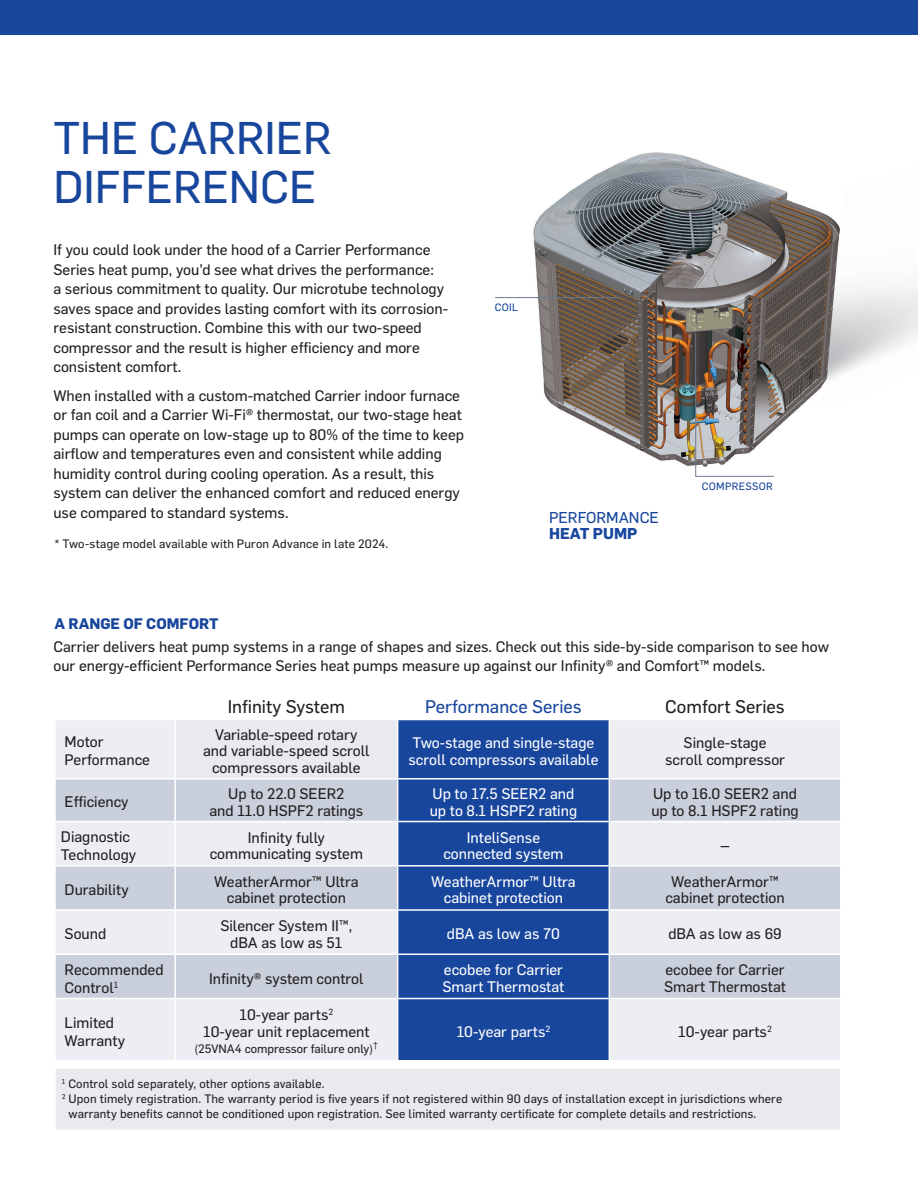
<style>
.page{position:relative;width:918px;height:1188px;background:#fff}
.page>*{position:absolute;margin:0;border:0;box-sizing:border-box;transform-origin:0 0}
.t1{font:45px/49.5px "Flama Basic";color:#18469d}
.t2{font:18px "Flama Basic";color:#231f20}
.t3{font:18px "Flama Basic";color:#18469d}
.t4{font:15.45px/16.4px "Flama Basic";color:#18469d}
.t5{font:15px/19.5px "Flama Basic";color:#231f20}
.t6{font:15px/16.5px "Flama Basic";color:#fff}
.t7{font:700 15px "Flama";color:#18469d}
.t8{font:12px/15px "Flama Basic";letter-spacing:.01em;color:#231f20}
.t9{font:10.5px "Flama Basic";letter-spacing:.025em;color:#18469d}
.s1{font-family:"Flama";font-weight:700}
</style>
<div class="page">
<img style="left:528px;top:152px;width:322px;height:314px">
<div style="left:0;top:0;width:918px;height:35px;background:#18469d"></div>
<hr style="left:495px;top:297px;width:125px;height:1px;background:#6d7b8f">
<img style="left:695px;top:332px;width:79px;height:145px">
<div style="left:56px;top:720px;width:784px;height:340px;background:#eceef3"></div>
<div style="left:175px;top:720px;width:223px;height:59px;background:#e8eaef"></div>
<div style="left:398px;top:720px;width:211px;height:340px;background:#18469d"></div>
<svg style="left:56px;top:780px;width:784px;height:218px;background:#a4b3d1"></svg>
<hr style="left:174px;top:720px;width:2px;height:58px;background:#fff">
<hr style="left:397px;top:720px;width:1px;height:58px;background:#fff">
<hr style="left:609px;top:720px;width:1px;height:58px;background:#fff">
<hr style="left:54px;top:778px;width:121px;height:2px;background:#fff">
<hr style="left:175px;top:778px;width:223px;height:2px;background:#fff">
<hr style="left:174px;top:780px;width:2px;height:41px;background:#fff">
<hr style="left:398px;top:778px;width:211px;height:2px;background:#fff">
<hr style="left:397px;top:780px;width:1px;height:41px;background:#fff">
<hr style="left:609px;top:778px;width:233px;height:2px;background:#fff">
<hr style="left:609px;top:780px;width:1px;height:41px;background:#fff">
<hr style="left:54px;top:821px;width:121px;height:1px;background:#fff">
<hr style="left:175px;top:821px;width:223px;height:1px;background:#fff">
<hr style="left:174px;top:822px;width:2px;height:43px;background:#fff">
<hr style="left:398px;top:821px;width:211px;height:1px;background:#fff">
<hr style="left:397px;top:822px;width:1px;height:43px;background:#fff">
<hr style="left:609px;top:821px;width:233px;height:1px;background:#fff">
<hr style="left:609px;top:822px;width:1px;height:43px;background:#fff">
<hr style="left:54px;top:865px;width:121px;height:2px;background:#fff">
<hr style="left:175px;top:865px;width:223px;height:2px;background:#fff">
<hr style="left:174px;top:867px;width:2px;height:42px;background:#fff">
<hr style="left:398px;top:865px;width:211px;height:2px;background:#fff">
<hr style="left:397px;top:867px;width:1px;height:42px;background:#fff">
<hr style="left:609px;top:865px;width:233px;height:2px;background:#fff">
<hr style="left:609px;top:867px;width:1px;height:42px;background:#fff">
<hr style="left:54px;top:909px;width:121px;height:2px;background:#fff">
<hr style="left:175px;top:909px;width:223px;height:2px;background:#fff">
<hr style="left:174px;top:911px;width:2px;height:43px;background:#fff">
<hr style="left:398px;top:909px;width:211px;height:2px;background:#fff">
<hr style="left:397px;top:911px;width:1px;height:43px;background:#fff">
<hr style="left:609px;top:909px;width:233px;height:2px;background:#fff">
<hr style="left:609px;top:911px;width:1px;height:43px;background:#fff">
<hr style="left:54px;top:954px;width:121px;height:1px;background:#fff">
<hr style="left:175px;top:954px;width:223px;height:1px;background:#fff">
<hr style="left:174px;top:955px;width:2px;height:43px;background:#fff">
<hr style="left:398px;top:954px;width:211px;height:1px;background:#fff">
<hr style="left:397px;top:955px;width:1px;height:43px;background:#fff">
<hr style="left:609px;top:954px;width:233px;height:1px;background:#fff">
<hr style="left:609px;top:955px;width:1px;height:43px;background:#fff">
<hr style="left:54px;top:998px;width:121px;height:1px;background:#fff">
<hr style="left:175px;top:998px;width:223px;height:1px;background:#fff">
<hr style="left:174px;top:999px;width:2px;height:61px;background:#fff">
<hr style="left:398px;top:998px;width:211px;height:1px;background:#fff">
<hr style="left:397px;top:999px;width:1px;height:61px;background:#fff">
<hr style="left:609px;top:998px;width:233px;height:1px;background:#fff">
<hr style="left:609px;top:999px;width:1px;height:61px;background:#fff">
<div style="left:54px;top:1067px;width:788px;height:64px;background:#e8eaef;border:2px solid #fff"></div>
<p class="t1" style="left:53px;top:110px;width:280px">THE CARRIER<br>DIFFERENCE</p>
<p class="t5" style="left:53px;top:239px;width:379px">If you could look under the hood of a Carrier Performance</p>
<p class="t5" style="left:53px;top:259px;width:382px">Series heat pump, you’d see what drives the performance:</p>
<p class="t5" style="left:53px;top:278px;width:396px">a serious commitment to quality. Our microtube technology saves space and provides lasting comfort with its corrosion&shy;resistant construction. Combine this with our two-speed compressor and the result is higher efficiency and more consistent comfort.</p>
<p class="t5" style="left:53px;top:385px;width:412px">When installed with a custom-matched Carrier indoor furnace or fan coil and a Carrier Wi-Fi® thermostat, our two-stage heat pumps can operate on low-stage up to 80% of the time to keep airflow and temperatures even and consistent while adding humidity control during cooling operation. As a result, this system can deliver the enhanced comfort and reduced energy use compared to standard systems.</p>
<p class="t8" style="left:55px;top:535px;width:335px">* Two-stage model available with Puron Advance in late 2024.</p>
<p class="t7" style="left:55px;top:613px;width:166px">A RANGE OF COMFORT</p>
<p class="t9" style="left:495px;top:300px;width:25px">COIL</p>
<p class="t4" style="left:549px;top:508px;width:111px">PERFORMANCE<br><span class="s1">HEAT PUMP</span></p>
<p class="t9" style="left:702px;top:478px;width:72px">COMPRESSOR</p>
<p class="t5" style="left:53px;top:636px;width:777px">Carrier delivers heat pump systems in a range of shapes and sizes. Check out this side-by-side comparison to see how</p>
<p class="t5" style="left:53px;top:655px;width:713px">our energy-efficient Performance Series heat pumps measure up against our Infinity® and Comfort™ models.</p>
<p class="t2" style="left:228px;top:694px;width:119px">Infinity System</p>
<p class="t3" style="left:425px;top:694px;width:158px">Performance Series</p>
<p class="t2" style="left:665px;top:694px;width:121px">Comfort Series</p>
<p class="t5" style="left:65px;top:732px;width:87px;line-height:18px">Motor<br>Performance</p>
<p class="t5" style="left:203px;top:725px;width:168px;line-height:16.5px;text-align:center">Variable-speed rotary and variable-speed scroll compressors available</p>
<p class="t6" style="left:413px;top:734px;width:183px">Two-stage and single-stage</p>
<p class="t6" style="left:408px;top:750px;width:192px">scroll compressors available</p>
<p class="t5" style="left:684px;top:732px;width:84px">Single-stage</p>
<p class="t5" style="left:665px;top:749px;width:122px">scroll compressor</p>
<p class="t5" style="left:65px;top:791px;width:66px">Efficiency</p>
<p class="t5" style="left:209px;top:785px;width:156px;line-height:16.5px;text-align:center">Up to 22.0 SEER2<br>and 11.0 HSPF2 ratings</p>
<p class="t6" style="left:430px;top:785px;width:149px">Up to 17.5 SEER2 and up to 8.1 HSPF2 rating</p>
<p class="t5" style="left:651px;top:785px;width:149px;line-height:16.5px">Up to 16.0 SEER2 and up to 8.1 HSPF2 rating</p>
<p class="t5" style="left:61px;top:827px;width:77px;line-height:18px">Diagnostic<br>Technology</p>
<p class="t5" style="left:248px;top:827px;width:79px">Infinity fully</p>
<p class="t6" style="left:467px;top:828px;width:75px">InteliSense</p>
<p class="t6" style="left:443px;top:845px;width:122px">connected system</p>
<p class="t2" style="left:721px;top:833px;width:10px">–</p>
<p class="t5" style="left:210px;top:843px;width:155px">communicating system</p>
<p class="t5" style="left:65px;top:879px;width:66px">Durability</p>
<p class="t5" style="left:214px;top:871px;width:146px">WeatherArmor™ Ultra</p>
<p class="t5" style="left:227px;top:887px;width:121px">cabinet protection</p>
<p class="t5" style="left:65px;top:923px;width:43px">Sound</p>
<p class="t5" style="left:220px;top:915px;width:133px">Silencer System II™,</p>
<p class="t5" style="left:230px;top:932px;width:114px">dBA as low as 51</p>
<p class="t6" style="left:431px;top:872px;width:146px">WeatherArmor™ Ultra</p>
<p class="t6" style="left:444px;top:889px;width:121px">cabinet protection</p>
<p class="t5" style="left:671px;top:871px;width:109px">WeatherArmor™</p>
<p class="t5" style="left:665px;top:887px;width:121px">cabinet protection</p>
<p class="t6" style="left:447px;top:925px;width:115px">dBA as low as 70</p>
<p class="t5" style="left:668px;top:923px;width:115px">dBA as low as 69</p>
<p class="t5" style="left:65px;top:959px;width:101px;line-height:18px">Recommended<br>Control<sup>1</sup></p>
<p class="t5" style="left:209px;top:968px;width:156px">Infinity® system control</p>
<p class="t6" style="left:443px;top:961px;width:123px">ecobee for Carrier<br>Smart Thermostat</p>
<p class="t5" style="left:664px;top:961px;width:123px;line-height:16.5px">ecobee for Carrier<br>Smart Thermostat</p>
<p class="t5" style="left:65px;top:1013px;width:62px;line-height:18px">Limited<br>Warranty</p>
<p class="t5" style="left:240px;top:1004px;width:95px">10-year parts<sup>2</sup></p>
<p class="t5" style="left:203px;top:1021px;width:168px">10-year unit replacement</p>
<p class="t8" style="left:195px;top:1041px;width:185px">(25VNA4 compressor failure only)<sup>†</sup></p>
<p class="t6" style="left:457px;top:1022px;width:95px">10-year parts<sup>2</sup></p>
<p class="t5" style="left:678px;top:1021px;width:95px">10-year parts<sup>2</sup></p>
<p class="t8" style="left:62px;top:1075px;width:264px"><sup>1</sup> Control sold separately, other options available.</p>
<p class="t8" style="left:69px;top:1090px;width:715px;text-indent:-7px"><sup>2</sup> Upon timely registration. The warranty period is five years if not registered within 90 days of installation except in jurisdictions where warranty benefits cannot be conditioned upon registration. See limited warranty certificate for complete details and restrictions.</p>
</div>
